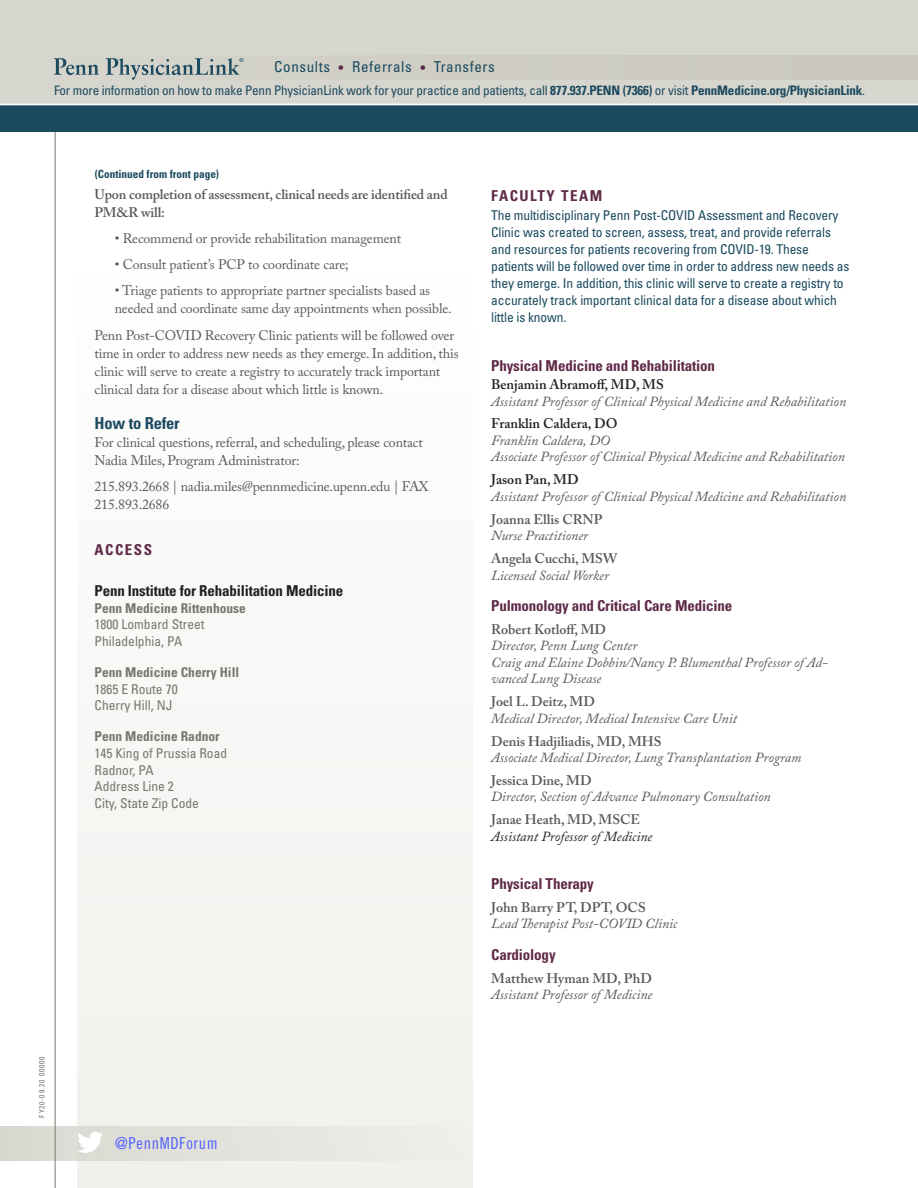
<style>
.page{position:relative;width:918px;height:1188px;background:#fff}
.page>*{position:absolute;margin:0;border:0;box-sizing:border-box;transform-origin:0 0}
.t1{font:16.5px "Trade Gothic Cond Eighteen";letter-spacing:.04em;color:#505fff}
.Subhead{font:700 condensed 16.5px "Univers";letter-spacing:-.01em;color:#1b4a5f}
.Department_Division{font:700 condensed 15px "Univers";letter-spacing:-.01em;color:#5f2a47}
.Subhead_Location_Div{font:700 condensed 15px "Univers";letter-spacing:-.01em;color:#231f20}
.Division_Subhead__1s{font:700 condensed 15px "Univers";letter-spacing:-.01em;color:#5f2a47}
.t2{font:condensed 15px "Univers";letter-spacing:.04em;color:#1b4a5f}
.FACULTY_TEAM{font:700 condensed 15px "Univers";letter-spacing:.1em;color:#5f2a47}
.ACCESS{font:700 condensed 15px "Univers";letter-spacing:.1em;color:#5f2a47}
.BodyCopy{font:13.8px/18px "Adobe Caslon Pro";letter-spacing:-.01em;color:#57585a}
.Physician_Title{font:italic 13.8px/16.5px "Adobe Caslon Pro";color:#57585a}
.Physician_Name{font:600 13.8px "Adobe Caslon Pro";color:#57585a}
.BodyCopy-2{font:600 13.8px/18px "Adobe Caslon Pro";letter-spacing:-.01em;color:#57585a}
.Physician_Name-2{font:600 13.8px "Adobe Caslon Pro";color:#231f20}
.Physician_Title-2{font:italic 13.8px "Adobe Caslon Pro";color:#231f20}
._1st_Physician_Name{font:600 13.8px "Adobe Caslon Pro";color:#231f20}
.Faculty_Team-BodyCop{font:condensed 13.5px/16.8px "Univers";letter-spacing:-.01em;color:#1b4a5f}
.Address{font:condensed 13.5px "Univers";color:#79766e}
.Location{font:700 condensed 13.5px "Univers";color:#79766e}
.Location__first{font:700 condensed 13.5px "Univers";color:#79766e}
.t3{font:condensed 13.2px "Univers";letter-spacing:-.015em;color:#1b4a5f}
.Continued_on{font:700 condensed 11.25px "Univers";color:#1b4a5f}
.Job{font:condensed 7.5px "Univers";letter-spacing:.1em;color:#79766e}
.s1{color:#5f2a47}
.s2{font-weight:700}
</style>
<div class="page">
<div style="left:77px;top:271px;width:395px;height:917px;background:#f7f7f5"></div>
<div style="left:0;top:1126px;width:476px;height:35px;background:linear-gradient(to right,#d7d6cf,#f0f0ec)"></div>
<hr style="left:55px;top:130px;width:1px;height:1058px;background:#79766e">
<div style="left:0;top:0;width:918px;height:124px;background:#d7d6ce"></div>
<div style="left:0;top:104px;width:918px;height:28px;background:#1b4a5f"></div>
<hr style="left:0;top:104px;width:918px;height:1px;background:#fff">
<div style="left:54px;top:56px;width:864px;height:24px;background:#cbc9bd"></div>
<svg style="left:54px;top:58px;width:190px;height:22px"></svg>
<svg style="left:77px;top:1132px;width:26px;height:21px"></svg>
<p class="t2" style="left:274px;top:57px;width:222px">Consults <span class="s1">•</span> Referrals <span class="s1">•</span> Transfers</p>
<p class="t3" style="left:54px;top:82px;width:813px">For more information on how to make Penn PhysicianLink work for your practice and patients, call <span class="s2">877.937.PENN (7366)</span> or visit <span class="s2">PennMedicine.org/PhysicianLink</span>.</p>
<p class="Job" style="left:37px;top:1118px;width:62px;rotate:-90deg">FY20-09.20 00000</p>
<p class="Continued_on" style="left:95px;top:167px;width:126px">(Continued from front page)</p>
<p class="BodyCopy-2" style="left:94px;top:185px;width:355px">Upon completion of assessment, clinical needs are identified and<br>PM&amp;R will:</p>
<p class="BodyCopy" style="left:115px;top:230px;width:288px">• Recommend or provide rehabilitation management</p>
<p class="BodyCopy" style="left:115px;top:256px;width:235px">• Consult patient’s PCP to coordinate care;</p>
<p class="BodyCopy" style="left:115px;top:282px;width:338px">• Triage patients to appropriate partner specialists based as needed and coordinate same day appointments when possible.</p>
<p class="BodyCopy" style="left:94px;top:326px;width:366px">Penn Post-COVID Recovery Clinic patients will be followed over time in order to address new needs as they emerge. In addition, this clinic will serve to create a registry to accurately track important clinical data for a disease about which little is known.</p>
<p class="Subhead" style="left:94px;top:413px;width:87px">How to Refer</p>
<p class="BodyCopy" style="left:94px;top:433px;width:330px">For clinical questions, referral, and scheduling, please contact<br>Nadia Miles, Program Administrator:</p>
<p class="BodyCopy" style="left:94px;top:477px;width:335px">215.893.2668 | nadia.miles@pennmedicine.upenn.edu | FAX<br>215.893.2686</p>
<p class="ACCESS" style="left:94px;top:540px;width:59px">ACCESS</p>
<p class="Subhead_Location_Div" style="left:94px;top:581px;width:250px">Penn Institute for Rehabilitation Medicine</p>
<p class="Location__first" style="left:94px;top:600px;width:153px">Penn Medicine Rittenhouse</p>
<p class="Address" style="left:94px;top:616px;width:112px">1800 Lombard Street</p>
<p class="Address" style="left:94px;top:633px;width:89px">Philadelphia, PA</p>
<p class="Location" style="left:94px;top:664px;width:146px">Penn Medicine Cherry Hill</p>
<p class="Address" style="left:94px;top:680px;width:85px">1865 E Route 70</p>
<p class="Address" style="left:94px;top:697px;width:79px">Cherry Hill, NJ</p>
<p class="Location" style="left:94px;top:728px;width:127px">Penn Medicine Radnor</p>
<p class="Address" style="left:94px;top:744px;width:134px">145 King of Prussia Road</p>
<p class="Address" style="left:94px;top:761px;width:61px">Radnor, PA</p>
<p class="Address" style="left:94px;top:778px;width:81px">Address Line 2</p>
<p class="Address" style="left:94px;top:795px;width:106px">City, State Zip Code</p>
<p class="FACULTY_TEAM" style="left:491px;top:186px;width:113px">FACULTY TEAM</p>
<p class="Faculty_Team-BodyCop" style="left:491px;top:207px;width:360px">The multidisciplinary Penn Post-COVID Assessment and Recovery Clinic was created to screen, assess, treat, and provide referrals and resources for patients recovering from COVID-19. These patients will be followed over time in order to address new needs as they emerge. In addition, this clinic will serve to create a registry to accurately track important clinical data for a disease about which little is known.</p>
<p class="Division_Subhead__1s" style="left:491px;top:357px;width:225px">Physical Medicine and Rehabilitation</p>
<p class="_1st_Physician_Name" style="left:491px;top:376px;width:174px">Benjamin Abramoff, MD, MS</p>
<p class="Physician_Title" style="left:491px;top:393px;width:357px">Assistant Professor of Clinical Physical Medicine and Rehabilitation</p>
<p class="Physician_Name-2" style="left:491px;top:416px;width:128px">Franklin Caldera, DO</p>
<p class="Physician_Title" style="left:491px;top:432px;width:120px">Franklin Caldera, DO</p>
<p class="Physician_Title" style="left:491px;top:448px;width:355px">Associate Professor of Clinical Physical Medicine and Rehabilitation</p>
<p class="Physician_Name-2" style="left:491px;top:471px;width:89px">Jason Pan, MD</p>
<p class="Physician_Title" style="left:491px;top:488px;width:357px">Assistant Professor of Clinical Physical Medicine and Rehabilitation</p>
<p class="Physician_Name" style="left:491px;top:511px;width:113px">Joanna Ellis CRNP</p>
<p class="Physician_Title" style="left:491px;top:527px;width:99px">Nurse Practitioner</p>
<p class="Physician_Name" style="left:491px;top:550px;width:128px">Angela Cucchi, MSW</p>
<p class="Physician_Title" style="left:491px;top:567px;width:119px">Licensed Social Worker</p>
<p class="Department_Division" style="left:491px;top:597px;width:243px">Pulmonology and Critical Care Medicine</p>
<p class="Physician_Name" style="left:491px;top:621px;width:116px">Robert Kotloff, MD</p>
<p class="Physician_Title" style="left:491px;top:637px;width:148px">Director, Penn Lung Center</p>
<p class="Physician_Title" style="left:491px;top:654px;width:338px">Craig and Elaine Dobbin/Nancy P. Blumenthal Professor of Ad&shy;vanced Lung Disease</p>
<p class="Physician_Name" style="left:491px;top:693px;width:105px">Joel L. Deitz, MD</p>
<p class="Physician_Title" style="left:491px;top:710px;width:247px">Medical Director, Medical Intensive Care Unit</p>
<p class="Physician_Name" style="left:491px;top:733px;width:172px">Denis Hadjiliadis, MD, MHS</p>
<p class="Physician_Title" style="left:491px;top:749px;width:312px">Associate Medical Director, Lung Transplantation Program</p>
<p class="Physician_Name" style="left:491px;top:772px;width:102px">Jessica Dine, MD</p>
<p class="Physician_Title" style="left:491px;top:788px;width:281px">Director, Section of Advance Pulmonary Consultation</p>
<p class="Physician_Name" style="left:491px;top:812px;width:150px">Janae Heath, MD, MSCE</p>
<p class="Physician_Title-2" style="left:491px;top:828px;width:163px">Assistant Professor of Medicine</p>
<p class="Department_Division" style="left:491px;top:874px;width:104px">Physical Therapy</p>
<p class="Physician_Name" style="left:491px;top:899px;width:156px">John Barry PT, DPT, OCS</p>
<p class="Physician_Title" style="left:491px;top:915px;width:188px">Lead Therapist Post-COVID Clinic</p>
<p class="Department_Division" style="left:491px;top:945px;width:66px">Cardiology</p>
<p class="Physician_Name" style="left:491px;top:970px;width:162px">Matthew Hyman MD, PhD</p>
<p class="Physician_Title" style="left:491px;top:986px;width:163px">Assistant Professor of Medicine</p>
<p class="t1" style="left:115px;top:1133px;width:104px">@PennMDForum</p>
</div>
